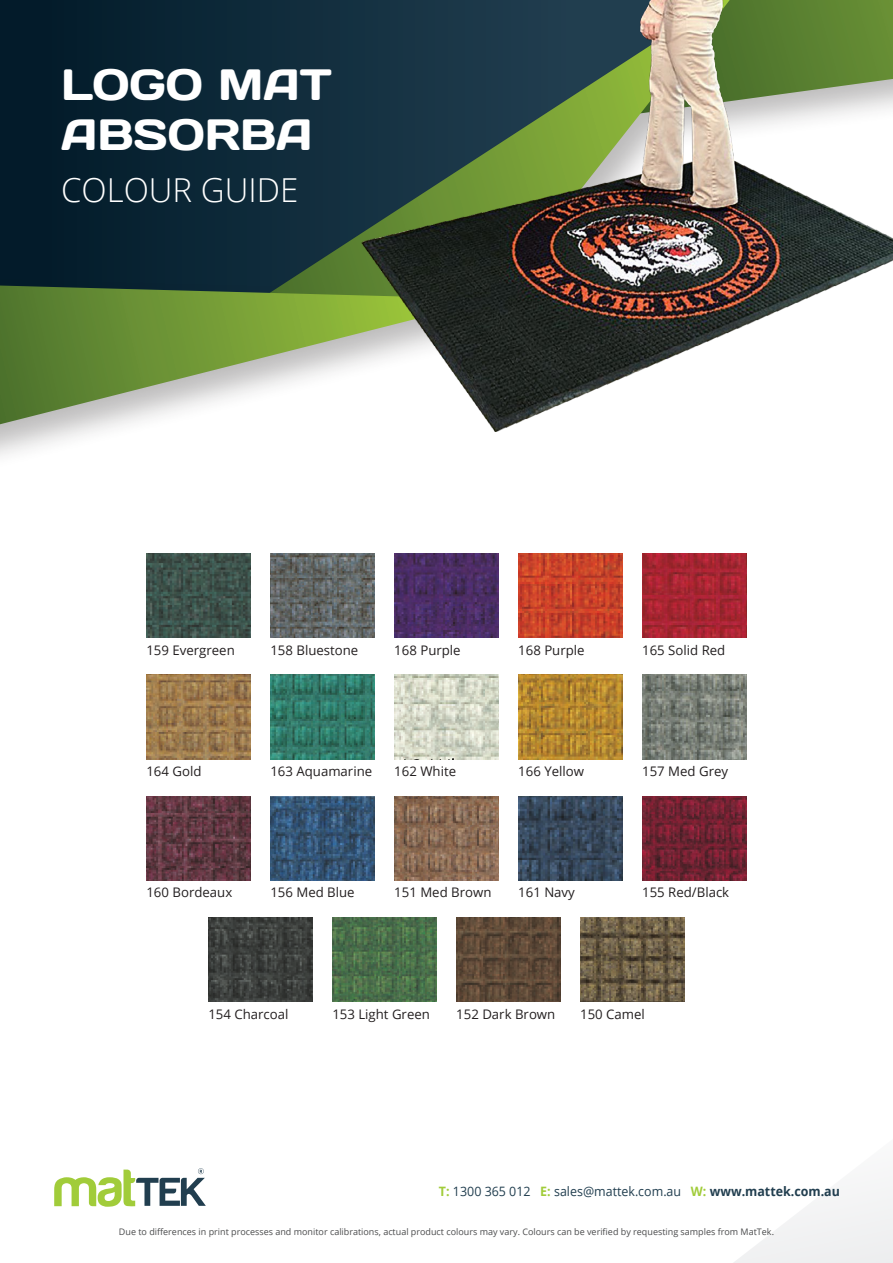
<style>
.page{position:relative;width:893px;height:1263px;background:#fff}
.page>*{position:absolute;margin:0;border:0;box-sizing:border-box;transform-origin:0 0}
.t1{font:43.8px/49.9px "Days One";color:#fff}
.t2{font:300 33px "Open Sans";color:#fff}
.t3{font:13.2px "Open Sans";color:#231f20}
.t4{font:12.9px "Open Sans";color:#213e4f;scale:.96 1}
.t5{font:9px "Open Sans";color:#4b4c4d}
.s1{font-weight:700;color:#a1cc3a}
.s2{font-weight:700}
</style>
<div class="page">
<div style="left:0;top:0;width:893px;height:498px;background:#231f20;opacity:.3"></div>
<div style="left:254px;top:0;width:107px;height:285px;background:#122d3d"></div>
<svg style="left:0;top:285px;width:361px;height:139px"></svg>
<svg style="left:734px;top:1186px;width:159px;height:77px;fill:#f3f3f4"></svg>
<svg style="left:54px;top:1168px;width:152px;height:39px"></svg>
<img style="left:361px;top:0;width:532px;height:432px">
<svg style="left:146px;top:553px;width:105px;height:85px;background:#3d524b"></svg>
<svg style="left:270px;top:553px;width:105px;height:85px;background:#626767"></svg>
<svg style="left:394px;top:553px;width:105px;height:85px;background:#4a2d64"></svg>
<svg style="left:518px;top:553px;width:105px;height:85px;background:#c74229"></svg>
<svg style="left:518px;top:675px;width:105px;height:84px;background:#b3862f"></svg>
<svg style="left:642px;top:553px;width:104px;height:85px;background:#a62532"></svg>
<svg style="left:146px;top:675px;width:105px;height:84px;background:#9c7a4e"></svg>
<svg style="left:270px;top:675px;width:105px;height:84px;background:#317a69"></svg>
<svg style="left:394px;top:675px;width:105px;height:84px;background:#d2d6c5"></svg>
<svg style="left:518px;top:796px;width:105px;height:84px;background:#37485b"></svg>
<svg style="left:642px;top:675px;width:104px;height:84px;background:#797f77"></svg>
<svg style="left:146px;top:796px;width:105px;height:84px;background:#603942"></svg>
<svg style="left:270px;top:796px;width:105px;height:84px;background:#355575"></svg>
<svg style="left:394px;top:796px;width:105px;height:84px;background:#8a6b54"></svg>
<svg style="left:642px;top:796px;width:104px;height:84px;background:#702231"></svg>
<svg style="left:580px;top:917px;width:105px;height:85px;background:#6b5d45"></svg>
<svg style="left:208px;top:917px;width:105px;height:85px;background:#3d403d"></svg>
<svg style="left:332px;top:917px;width:105px;height:85px;background:#4a6f4a"></svg>
<svg style="left:456px;top:917px;width:105px;height:85px;background:#5e4937"></svg>
<p class="t1" style="left:61px;top:59px;width:272px">LOGO MAT<br>ABSORBA</p>
<p class="t2" style="left:61px;top:168px;width:239px">COLOUR GUIDE</p>
<p class="t3" style="left:146px;top:641px;width:90px">159 Evergreen</p>
<p class="t3" style="left:270px;top:641px;width:89px">158 Bluestone</p>
<p class="t3" style="left:394px;top:641px;width:68px">168 Purple</p>
<p class="t3" style="left:518px;top:641px;width:68px">168 Purple</p>
<p class="t3" style="left:642px;top:641px;width:85px">165 Solid Red</p>
<p class="t3" style="left:146px;top:762px;width:57px">164 Gold</p>
<p class="t3" style="left:270px;top:762px;width:103px">163 Aquamarine</p>
<p class="t3" style="left:394px;top:762px;width:63px">162 White</p>
<p class="t3" style="left:518px;top:762px;width:67px">166 Yellow</p>
<p class="t3" style="left:642px;top:762px;width:87px">157 Med Grey</p>
<p class="t3" style="left:146px;top:883px;width:87px">160 Bordeaux</p>
<p class="t3" style="left:270px;top:883px;width:86px">156 Med Blue</p>
<p class="t3" style="left:394px;top:883px;width:99px">151 Med Brown</p>
<p class="t3" style="left:518px;top:883px;width:58px">161 Navy</p>
<p class="t3" style="left:642px;top:883px;width:89px">155 Red/Black</p>
<p class="t3" style="left:208px;top:1005px;width:82px">154 Charcoal</p>
<p class="t3" style="left:332px;top:1005px;width:99px">153 Light Green</p>
<p class="t3" style="left:456px;top:1005px;width:101px">152 Dark Brown</p>
<p class="t3" style="left:580px;top:1005px;width:66px">150 Camel</p>
<p class="t4" style="left:439px;top:1182px;width:419px"><span class="s1">T:</span> 1300 365 012 <span class="s1">E:</span> sales@mattek.com.au <span class="s1">W:</span> <span class="s2">www.mattek.com.au</span></p>
<p class="t5" style="left:119px;top:1225px;width:657px">Due to differences in print processes and monitor calibrations, actual product colours may vary. Colours can be verified by requesting samples from MatTek.</p>
</div>
